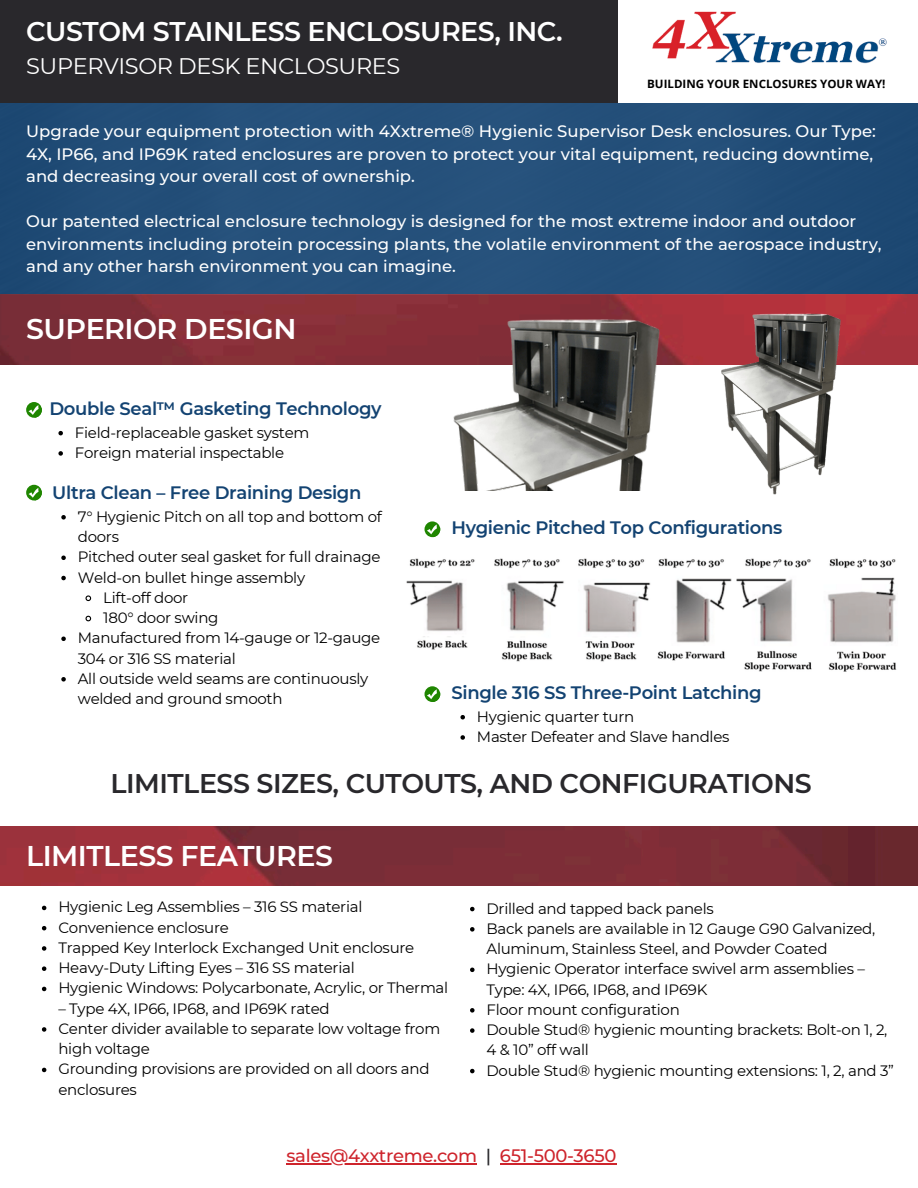
<style>
.page{position:relative;width:918px;height:1188px;background:#fff}
.page>*{position:absolute;margin:0;border:0;box-sizing:border-box;transform-origin:0 0}
.t1{font:600 28.5px "Montserrat";letter-spacing:-.02em;color:#fff}
.t2{font:600 27px "Montserrat";letter-spacing:-.02em;color:#29282c}
.t3{font:600 27px "Montserrat";letter-spacing:-.02em;color:#fff}
.t4{font:22.5px "Montserrat";letter-spacing:-.02em;color:#fff}
.t5{font:600 18px "Montserrat";letter-spacing:-.02em;color:#134372}
.t6{font:500 18px "Montserrat";letter-spacing:-.02em;color:#ce242c}
.t7{font:500 16.5px/22.5px "Montserrat";color:#fff}
.t8{font:15px/20.2px "Montserrat";letter-spacing:-.02em;color:#000}
.t9{font:700 11.55px "Open Sans";color:#000}
.s1{color:#29282c}
</style>
<div class="page">
<img style="left:0;top:827px;width:918px;height:58px">
<img style="left:406px;top:558px;width:491px;height:114px">
<svg style="left:425px;top:521px;width:15px;height:16px"></svg>
<svg style="left:427px;top:524px;width:14px;height:13px"></svg>
<svg style="left:425px;top:686px;width:15px;height:16px"></svg>
<svg style="left:427px;top:689px;width:14px;height:13px"></svg>
<svg style="left:26px;top:402px;width:16px;height:16px"></svg>
<svg style="left:29px;top:405px;width:13px;height:13px"></svg>
<svg style="left:26px;top:485px;width:16px;height:15px"></svg>
<svg style="left:29px;top:488px;width:13px;height:12px"></svg>
<svg style="left:42px;top:906px;width:4px;height:4px"></svg>
<svg style="left:42px;top:926px;width:4px;height:4px"></svg>
<svg style="left:42px;top:946px;width:4px;height:5px"></svg>
<svg style="left:42px;top:966px;width:4px;height:5px"></svg>
<svg style="left:42px;top:987px;width:4px;height:4px"></svg>
<svg style="left:42px;top:1027px;width:4px;height:5px"></svg>
<svg style="left:42px;top:1068px;width:4px;height:4px"></svg>
<div style="left:0;top:0;width:618px;height:119px;background:#29282c"></div>
<img style="left:0;top:104px;width:918px;height:260px">
<img style="left:720px;top:313px;width:123px;height:182px">
<svg style="left:470px;top:907px;width:5px;height:4px"></svg>
<svg style="left:470px;top:927px;width:5px;height:5px"></svg>
<svg style="left:470px;top:968px;width:5px;height:4px"></svg>
<svg style="left:470px;top:1008px;width:5px;height:5px"></svg>
<svg style="left:470px;top:1028px;width:5px;height:5px"></svg>
<svg style="left:470px;top:1069px;width:5px;height:4px"></svg>
<svg style="left:460px;top:715px;width:5px;height:4px"></svg>
<svg style="left:460px;top:735px;width:5px;height:5px"></svg>
<svg style="left:58px;top:431px;width:5px;height:4px"></svg>
<svg style="left:58px;top:451px;width:5px;height:5px"></svg>
<svg style="left:61px;top:515px;width:5px;height:5px"></svg>
<svg style="left:61px;top:556px;width:5px;height:4px"></svg>
<svg style="left:61px;top:576px;width:5px;height:4px"></svg>
<svg style="left:85px;top:595px;width:7px;height:7px"></svg>
<svg style="left:85px;top:615px;width:7px;height:7px"></svg>
<svg style="left:61px;top:637px;width:5px;height:4px"></svg>
<svg style="left:61px;top:677px;width:5px;height:5px"></svg>
<img style="left:652px;top:11px;width:235px;height:53px">
<hr style="left:287px;top:1163px;width:190px;height:1px;background:#ce242c">
<hr style="left:500px;top:1163px;width:116px;height:1px;background:#ce242c">
<img style="left:453px;top:316px;width:210px;height:174px">
<p class="t3" style="left:26px;top:15px;width:538px">CUSTOM STAINLESS ENCLOSURES, INC.</p>
<p class="t4" style="left:26px;top:52px;width:376px">SUPERVISOR DESK ENCLOSURES</p>
<p class="t9" style="left:647px;top:75px;width:240px">BUILDING YOUR ENCLOSURES YOUR WAY!</p>
<p class="t7" style="left:26px;top:120px;width:851px">Upgrade your equipment protection with 4Xxtreme® Hygienic Supervisor Desk enclosures. Our Type:<br>4X, IP66, and IP69K rated enclosures are proven to protect your vital equipment, reducing downtime, and decreasing your overall cost of ownership.</p>
<p class="t7" style="left:26px;top:210px;width:857px">Our patented electrical enclosure technology is designed for the most extreme indoor and outdoor environments including protein processing plants, the volatile environment of the aerospace industry, and any other harsh environment you can imagine.</p>
<p class="t1" style="left:26px;top:311px;width:272px">SUPERIOR DESIGN</p>
<p class="t5" style="left:49px;top:398px;width:334px">Double Seal™ Gasketing Technology</p>
<p class="t8" style="left:75px;top:422px;width:236px">Field-replaceable gasket system</p>
<h3 class="t8" style="left:75px;top:442px;width:211px">Foreign material inspectable</h3>
<p class="t5" style="left:52px;top:482px;width:311px">Ultra Clean – Free Draining Design</p>
<p class="t8" style="left:78px;top:506px;width:306px">7° Hygienic Pitch on all top and bottom of doors</p>
<h1 class="t8" style="left:78px;top:547px;width:304px">Pitched outer seal gasket for full drainage</h1>
<p class="t8" style="left:78px;top:567px;width:229px">Weld-on bullet hinge assembly</p>
<h1 class="t8" style="left:103px;top:587px;width:87px">Lift-off door</h1>
<p class="t8" style="left:103px;top:608px;width:117px">180° door swing</p>
<p class="t8" style="left:78px;top:628px;width:304px">Manufactured from 14-gauge or 12-gauge<br>304 or 316 SS material</p>
<p class="t8" style="left:78px;top:668px;width:292px">All outside weld seams are continuously welded and ground smooth</p>
<p class="t5" style="left:451px;top:516px;width:332px">Hygienic Pitched Top Configurations</p>
<p class="t5" style="left:451px;top:682px;width:312px">Single 316 SS Three-Point Latching</p>
<p class="t8" style="left:477px;top:706px;width:159px">Hygienic quarter turn</p>
<p class="t8" style="left:477px;top:726px;width:254px">Master Defeater and Slave handles</p>
<h3 class="t2" style="left:110px;top:767px;width:703px">LIMITLESS SIZES, CUTOUTS, AND CONFIGURATIONS</h3>
<p class="t1" style="left:26px;top:838px;width:308px">LIMITLESS FEATURES</p>
<p class="t8" style="left:58px;top:897px;width:306px">Hygienic Leg Assemblies – 316 SS material</p>
<p class="t8" style="left:58px;top:917px;width:172px">Convenience enclosure</p>
<p class="t8" style="left:58px;top:937px;width:357px">Trapped Key Interlock Exchanged Unit enclosure</p>
<h3 class="t8" style="left:58px;top:958px;width:298px">Heavy-Duty Lifting Eyes – 316 SS material</h3>
<h3 class="t8" style="left:58px;top:978px;width:391px">Hygienic Windows: Polycarbonate, Acrylic, or Thermal</h3>
<h3 class="t8" style="left:58px;top:998px;width:273px">– Type 4X, IP66, IP68, and IP69K rated</h3>
<p class="t8" style="left:58px;top:1018px;width:383px">Center divider available to separate low voltage from high voltage</p>
<h1 class="t8" style="left:58px;top:1059px;width:373px">Grounding provisions are provided on all doors and enclosures</h1>
<p class="t8" style="left:487px;top:898px;width:229px">Drilled and tapped back panels</p>
<h3 class="t8" style="left:487px;top:918px;width:390px">Back panels are available in 12 Gauge G90 Galvanized,<br>Aluminum, Stainless Steel, and Powder Coated</h3>
<p class="t8" style="left:487px;top:959px;width:380px">Hygienic Operator interface swivel arm assemblies –<br>Type: 4X, IP66, IP68, and IP69K</p>
<p class="t8" style="left:487px;top:999px;width:195px">Floor mount configuration</p>
<p class="t8" style="left:487px;top:1020px;width:402px">Double Stud® hygienic mounting brackets: Bolt-on 1, 2,<br>4 &amp; 10” off wall</p>
<p class="t8" style="left:487px;top:1060px;width:409px">Double Stud® hygienic mounting extensions: 1, 2, and 3”</p>
<p class="t6" style="left:287px;top:1145px;width:206px">sales@4xxtreme.com <span class="s1">|</span></p>
<p class="t6" style="left:500px;top:1145px;width:118px">651-500-3650</p>
</div>
